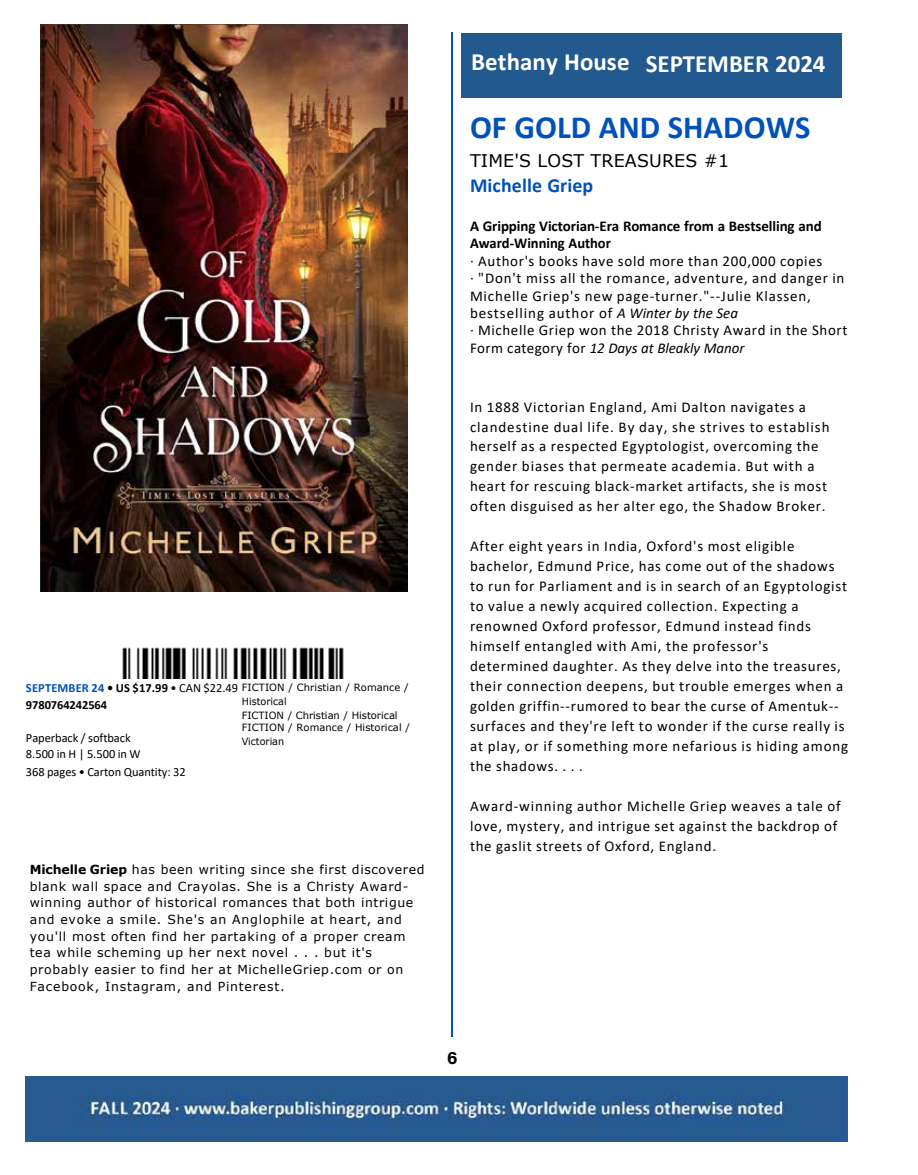
<style>
.page{position:relative;width:918px;height:1175px;background:#fff}
.page>*{position:absolute;margin:0;border:0;box-sizing:border-box;transform-origin:0 0}
.t1{font:700 32.4px "Calibri";color:#0051bc}
.t2{font:700 24.9px "Calibri";color:#fff}
.t3{font:700 19.95px "Calibri";letter-spacing:.005em;color:#0051bc}
.t4{font:18px "Acumin Variable Concept";color:#000}
.t5{font:17.4px "Verdana";letter-spacing:.01em;color:#000}
.t6{font:15px/20px "Calibri";letter-spacing:.05em;color:#000}
.t7{font:700 15px/17.4px "Calibri";letter-spacing:-.005em;color:#000}
.t8{font:12.45px/16.2px "Verdana";letter-spacing:.055em;color:#000}
.t9{font:12.45px/16.2px "Calibri";letter-spacing:-.005em;color:#000}
.t10{font:700 12.45px/16.2px "Calibri";color:#000}
.t11{font:10.05px/13.6px "Verdana";letter-spacing:.005em;color:#000}
.s1{color:#0051bc}
.s2{font-weight:400}
.s3{font-weight:700}
.s4{font-style:italic}
</style>
<div class="page">
<img style="left:41px;top:25px;width:367px;height:566px">
<img style="left:122px;top:647px;width:222px;height:31px">
<hr style="left:451px;top:32px;width:2px;height:1004px;background:#0051bc">
<div style="left:461px;top:33px;width:381px;height:64px;background:#22598f"></div>
<img style="left:26px;top:1076px;width:822px;height:65px">
<p class="t10" style="left:26px;top:680px;width:214px"><span class="s1">SEPTEMBER 24</span> • US $17.99 <span class="s2">• CAN $22.49<br></span>9780764242564</p>
<p class="t9" style="left:26px;top:729px;width:116px">Paperback / softback<br>8.500 in H | 5.500 in W</p>
<p class="t9" style="left:26px;top:763px;width:161px">368 pages • Carton Quantity: 32</p>
<p class="t11" style="left:242px;top:680px;width:169px">FICTION / Christian / Romance /<br>Historical<br>FICTION / Christian / Historical</p>
<p class="t11" style="left:242px;top:720px;width:170px">FICTION / Romance / Historical /<br>Victorian</p>
<p class="t8" style="left:30px;top:861px;width:396px"><span class="s3">Michelle Griep</span> has been writing since she first discovered blank wall space and Crayolas. She is a Christy Award&shy;winning author of historical romances that both intrigue</p>
<p class="t8" style="left:30px;top:911px;width:377px">and evoke a smile. She's an Anglophile at heart, and you'll most often find her partaking of a proper cream tea while scheming up her next novel . . . but it's</p>
<p class="t8" style="left:30px;top:961px;width:375px">probably easier to find her at MichelleGriep.com or on<br>Facebook, Instagram, and Pinterest.</p>
<h2 class="t2" style="left:471px;top:46px;width:356px">Bethany House SEPTEMBER 2024</h2>
<h1 class="t1" style="left:470px;top:105px;width:342px">OF GOLD AND SHADOWS</h1>
<p class="t5" style="left:470px;top:149px;width:261px">TIME'S LOST TREASURES #1</p>
<h3 class="t3" style="left:470px;top:171px;width:125px">Michelle Griep</h3>
<p class="t7" style="left:470px;top:217px;width:353px">A Gripping Victorian-Era Romance from a Bestselling and<br>Award-Winning Author</p>
<p class="t6" style="left:470px;top:251px;width:379px;line-height:17.4px">· Author's books have sold more than 200,000 copies<br>· "Don't miss all the romance, adventure, and danger in Michelle Griep's new page-turner."--Julie Klassen, bestselling author of <span class="s4">A Winter by the Sea<br></span>· Michelle Griep won the 2018 Christy Award in the Short Form category for <span class="s4">12 Days at Bleakly Manor</span></p>
<p class="t6" style="left:470px;top:396px;width:361px">In 1888 Victorian England, Ami Dalton navigates a clandestine dual life. By day, she strives to establish herself as a respected Egyptologist, overcoming the gender biases that permeate academia. But with a heart for rescuing black-market artifacts, she is most often disguised as her alter ego, the Shadow Broker.</p>
<p class="t6" style="left:470px;top:536px;width:380px">After eight years in India, Oxford's most eligible bachelor, Edmund Price, has come out of the shadows to run for Parliament and is in search of an Egyptologist to value a newly acquired collection. Expecting a renowned Oxford professor, Edmund instead finds himself entangled with Ami, the professor's determined daughter. As they delve into the treasures, their connection deepens, but trouble emerges when a golden griffin--rumored to bear the curse of Amentuk-- surfaces and they're left to wonder if the curse really is at play, or if something more nefarious is hiding among the shadows. . . .</p>
<p class="t6" style="left:470px;top:795px;width:372px">Award-winning author Michelle Griep weaves a tale of love, mystery, and intrigue set against the backdrop of the gaslit streets of Oxford, England.</p>
<p class="t4" style="left:447px;top:1045px;width:12px">6</p>
</div>
